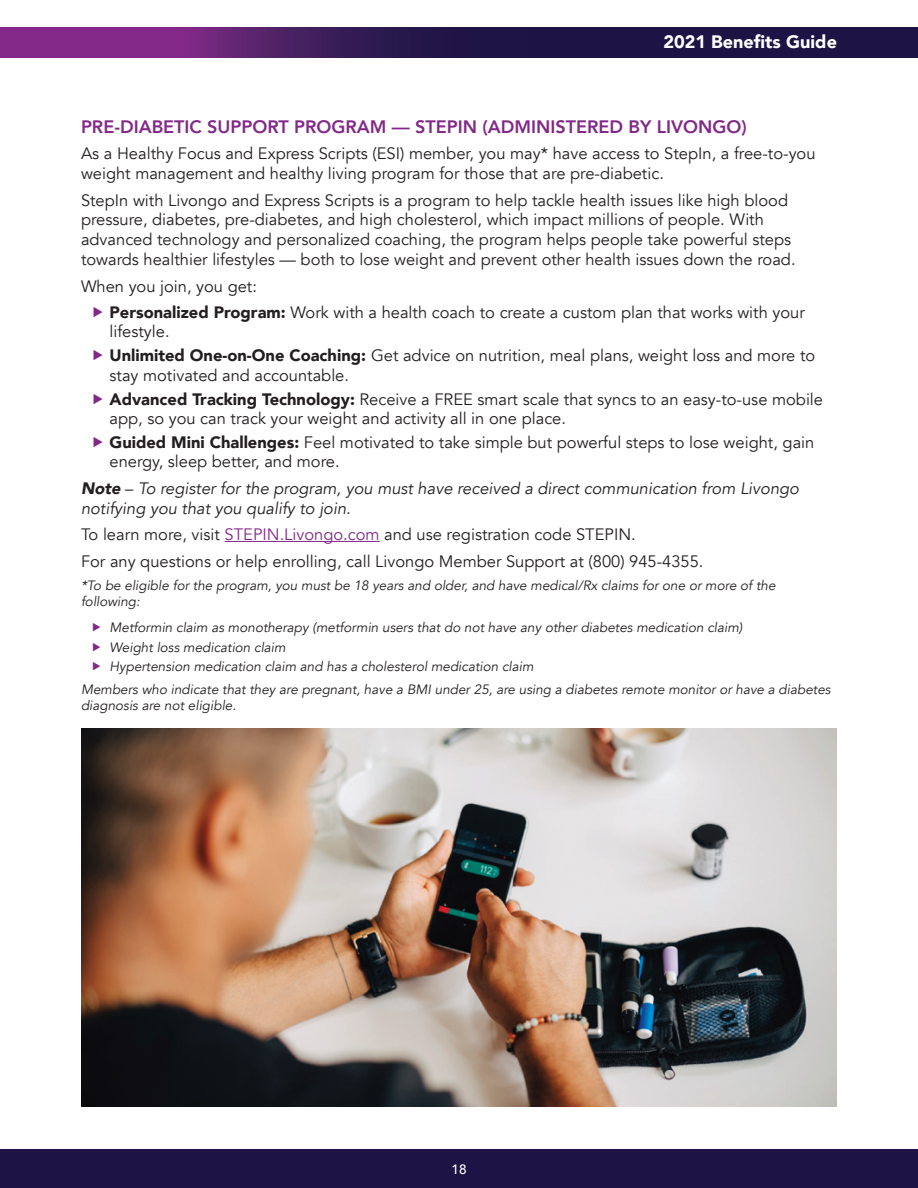
<style>
.page{position:relative;width:918px;height:1188px;background:#fff}
.page>*{position:absolute;margin:0;border:0;box-sizing:border-box;transform-origin:0 0}
.t1{font:800 18px "Avenir";color:#822888}
.t2{font:900 18px "Avenir";color:#fff}
.t3{font:16.5px/19.8px "Avenir";color:#231f20}
.t4{font:italic 16.5px/26.5px "Avenir";color:#231f20}
.t5{font:italic 13.5px/16.2px "Avenir";color:#231f20}
.t6{font:500 13.5px "Avenir";color:#fff}
.s1{font-weight:900}
.s2{font-style:normal}
.s3{font-style:italic}
.s4{color:#822888}
</style>
<div class="page">
<div style="left:0;top:1149px;width:918px;height:39px;background:#1d1445"></div>
<svg style="left:0;top:27px;width:918px;height:30px;background:#3d1b5a"></svg>
<hr style="left:225px;top:541px;width:155px;height:1px;background:#822888">
<img style="left:81px;top:728px;width:756px;height:379px">
<p class="t2" style="left:663px;top:26px;width:175px">2021 Benefits Guide</p>
<p class="t1" style="left:81px;top:112px;width:667px">PRE-DIABETIC SUPPORT PROGRAM — STEPIN (ADMINISTERED BY LIVONGO)</p>
<p class="t3" style="left:81px;top:144px;width:736px">As a Healthy Focus and Express Scripts (ESI) member, you may* have access to StepIn, a free-to-you weight management and healthy living program for those that are pre-diabetic.</p>
<p class="t3" style="left:81px;top:190px;width:716px">StepIn with Livongo and Express Scripts is a program to help tackle health issues like high blood pressure, diabetes, pre-diabetes, and high cholesterol, which impact millions of people. With advanced technology and personalized coaching, the program helps people take powerful steps towards healthier lifestyles — both to lose weight and prevent other health issues down the road.</p>
<p class="t3" style="left:110px;top:273px;width:697px;line-height:26.2px;text-indent:-29px">When you join, you get:<br><span class="s1">Personalized Program:</span> Work with a health coach to create a custom plan that works with your</p>
<p class="t3" style="left:110px;top:320px;width:707px;line-height:23.9px">lifestyle.<br><span class="s1">Unlimited One-on-One Coaching:</span> Get advice on nutrition, meal plans, weight loss and more to</p>
<p class="t3" style="left:110px;top:363px;width:715px;line-height:23.9px">stay motivated and accountable.<br><span class="s1">Advanced Tracking Technology:</span> Receive a FREE smart scale that syncs to an easy-to-use mobile</p>
<p class="t3" style="left:110px;top:407px;width:706px;line-height:23.9px">app, so you can track your weight and activity all in one place.<br><span class="s1">Guided Mini Challenges:</span> Feel motivated to take simple but powerful steps to lose weight, gain</p>
<p class="t4" style="left:81px;top:449px;width:720px;text-indent:28px"><span class="s2">energy, sleep better, and more.<br></span><span class="s1">Note</span> <span class="s2">–</span> To register for the program, you must have received a direct communication from Livongo</p>
<p class="t3" style="left:81px;top:495px;width:624px;line-height:26.5px"><span class="s3">notifying you that you qualify to join.<br></span>To learn more, visit <span class="s4">STEPIN.Livongo.com</span> and use registration code STEPIN.<br>For any questions or help enrolling, call Livongo Member Support at (800) 945-4355.</p>
<p class="t5" style="left:81px;top:577px;width:696px">*To be eligible for the program, you must be 18 years and older, and have medical/Rx claims for one or more of the following:</p>
<p class="t5" style="left:109px;top:618px;width:634px;line-height:19.5px">Metformin claim as monotherapy (metformin users that do not have any other diabetes medication claim)<br>Weight loss medication claim<br>Hypertension medication claim and has a cholesterol medication claim</p>
<p class="t5" style="left:81px;top:682px;width:751px">Members who indicate that they are pregnant, have a BMI under 25, are using a diabetes remote monitor or have a diabetes diagnosis are not eligible.</p>
<p class="t6" style="left:451px;top:1158px;width:17px">18</p>
</div>
